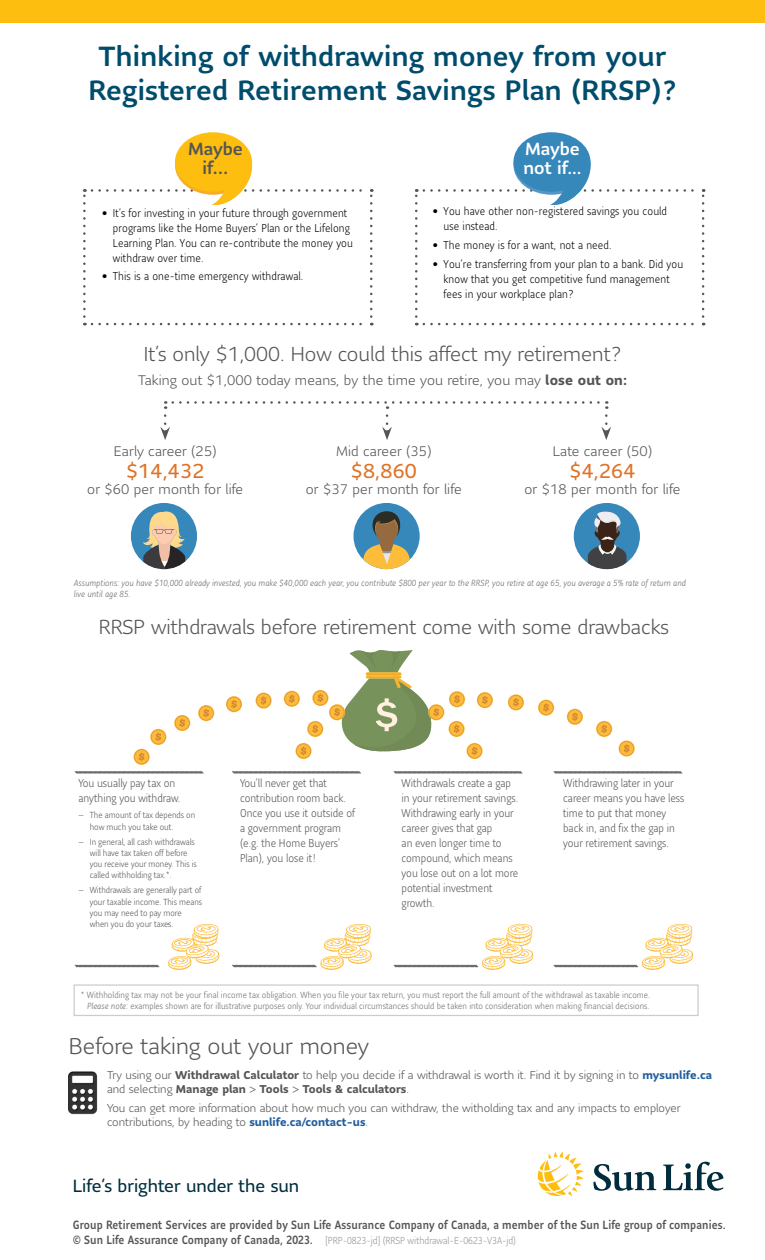
<style>
.page{position:relative;width:765px;height:1260px;background:#fff}
.page>*{position:absolute;margin:0;border:0;box-sizing:border-box;transform-origin:0 0}
.t1{font:500 27.5px/33.8px "Sun Life Sans";letter-spacing:.01em;color:#004c6c;text-align:center}
.t2{font:300 22.5px "Sun Life Sans";color:#555}
.t3{font:300 20px "Sun Life Sans";color:#555}
.t4{font:20px "Sun Life Sans";letter-spacing:.01em;color:#df7227}
.t5{font:17.5px "Sun Life Sans";color:#002d3d}
.t6{font:500 17.5px/18.8px "Sun Life Sans";color:#fff}
.t7{font:500 17.5px/18.8px "Sun Life Sans";color:#555;text-align:center}
.t8{font:300 13.75px "Sun Life Sans";letter-spacing:.01em;color:#555}
.t9{font:500 11.88px "Sun Life Sans Condensed";letter-spacing:.01em;color:#555}
.t10{font:300 11.25px/15px "Sun Life Sans Condensed";color:#555}
.t11{font:300 11.25px/15px "Sun Life Sans Condensed";letter-spacing:.01em;color:#000}
.t12{font:300 11.25px/13.8px "Sun Life Sans";color:#555}
.t13{font:300 10px "Sun Life Sans Condensed";color:#9a9696}
.t14{font:300 8.75px/11.2px "Sun Life Sans Condensed";letter-spacing:.01em;color:#6e6c6c;text-align:right}
.t15{font:300 8.75px/11.2px "Sun Life Sans Condensed";color:#555}
.t16{font:italic 300 8.75px/11.2px "Sun Life Sans Condensed";letter-spacing:.01em;color:#6e6c6c}
.s1{font-weight:700}
.s2{font-family:"Sun Life Sans"}
.s3{font-style:italic}
.s4{font-weight:700;color:#215e9e}
.s5{font-weight:500;font-size:11.88px;color:#555}
</style>
<div class="page">
<svg style="left:83px;top:189px;width:3px;height:128px"></svg>
<svg style="left:92px;top:323px;width:280px;height:2px"></svg>
<svg style="left:415px;top:189px;width:3px;height:128px"></svg>
<svg style="left:424px;top:323px;width:280px;height:2px"></svg>
<svg style="left:424px;top:132px;width:280px;height:185px"></svg>
<svg style="left:92px;top:132px;width:280px;height:185px"></svg>
<svg style="left:160px;top:416px;width:10px;height:24px"></svg>
<svg style="left:382px;top:416px;width:10px;height:24px"></svg>
<svg style="left:601px;top:416px;width:10px;height:24px"></svg>
<svg style="left:173px;top:401px;width:434px;height:8px"></svg>
<svg style="left:74px;top:964px;width:86px;height:4px"></svg>
<svg style="left:508px;top:694px;width:16px;height:16px"></svg>
<svg style="left:509px;top:695px;width:14px;height:15px"></svg>
<svg style="left:538px;top:700px;width:16px;height:16px"></svg>
<svg style="left:539px;top:700px;width:14px;height:15px"></svg>
<svg style="left:567px;top:709px;width:16px;height:16px"></svg>
<svg style="left:568px;top:709px;width:14px;height:15px"></svg>
<svg style="left:596px;top:721px;width:16px;height:16px"></svg>
<svg style="left:597px;top:722px;width:15px;height:14px"></svg>
<svg style="left:619px;top:740px;width:16px;height:17px"></svg>
<svg style="left:619px;top:741px;width:15px;height:15px"></svg>
<svg style="left:285px;top:650px;width:207px;height:108px"></svg>
<svg style="left:256px;top:693px;width:16px;height:16px"></svg>
<svg style="left:256px;top:693px;width:15px;height:15px"></svg>
<svg style="left:226px;top:696px;width:16px;height:16px"></svg>
<svg style="left:227px;top:697px;width:14px;height:15px"></svg>
<svg style="left:198px;top:705px;width:16px;height:16px"></svg>
<svg style="left:199px;top:706px;width:15px;height:14px"></svg>
<svg style="left:174px;top:715px;width:16px;height:16px"></svg>
<svg style="left:175px;top:716px;width:15px;height:14px"></svg>
<svg style="left:134px;top:730px;width:32px;height:34px"></svg>
<div style="left:0;top:0;width:765px;height:22px;background:#febe10"></div>
<div style="left:131px;top:503px;width:66px;height:66px;background:#3687ba;border-radius:50%"></div>
<svg style="left:143px;top:509px;width:42px;height:60px"></svg>
<div style="left:354px;top:503px;width:66px;height:66px;background:#3687ba;border-radius:50%"></div>
<svg style="left:363px;top:505px;width:47px;height:64px"></svg>
<div style="left:574px;top:503px;width:66px;height:66px;background:#3687ba;border-radius:50%"></div>
<svg style="left:588px;top:511px;width:38px;height:58px"></svg>
<svg style="left:168px;top:924px;width:51px;height:46px"></svg>
<svg style="left:74px;top:771px;width:130px;height:3px"></svg>
<svg style="left:232px;top:771px;width:129px;height:3px"></svg>
<svg style="left:232px;top:924px;width:140px;height:46px"></svg>
<svg style="left:393px;top:771px;width:130px;height:3px"></svg>
<svg style="left:393px;top:924px;width:140px;height:46px"></svg>
<svg style="left:553px;top:771px;width:130px;height:3px"></svg>
<svg style="left:553px;top:924px;width:140px;height:46px"></svg>
<div style="left:74px;top:984px;width:625px;height:32px;border:1px solid #cecccb"></div>
<img style="left:68px;top:1071px;width:30px;height:44px">
<svg style="left:593px;top:1164px;width:63px;height:27px"></svg>
<svg style="left:663px;top:1162px;width:61px;height:29px"></svg>
<svg style="left:538px;top:1152px;width:46px;height:45px"></svg>
<h1 class="t1" style="left:88px;top:39px;width:590px">Thinking of withdrawing money from your<br>Registered Retirement Savings Plan (RRSP)?</h1>
<h3 class="t7" style="left:188px;top:139px;width:56px">Maybe if…</h3>
<p class="t11" style="left:113px;top:205px;width:241px;text-indent:-11px">• It’s for investing in your future through government programs like the Home Buyers’ Plan or the Lifelong Learning Plan. You can re-contribute the money you withdraw over time.</p>
<p class="t11" style="left:102px;top:269px;width:203px">• This is a one-time emergency withdrawal.</p>
<h3 class="t6" style="left:523px;top:139px;width:60px">Maybe not if...</h3>
<p class="t11" style="left:444px;top:204px;width:225px;text-indent:-11px">• You have other non-registered savings you could use instead.</p>
<p class="t11" style="left:432px;top:237px;width:181px">• The money is for a want, not a need.</p>
<p class="t11" style="left:444px;top:256px;width:241px;text-indent:-11px">• You’re transferring from your plan to a bank. Did you know that you get competitive fund management fees in your workplace plan?</p>
<h3 class="t3" style="left:144px;top:341px;width:479px">It’s only $1,000. How could this affect my retirement?</h3>
<p class="t8" style="left:138px;top:371px;width:490px">Taking out $1,000 today means, by the time you retire, you may <span class="s1">lose out on:</span></p>
<p class="t8" style="left:114px;top:442px;width:104px">Early career (25)</p>
<h3 class="t4" style="left:126px;top:457px;width:80px">$14,432</h3>
<p class="t8" style="left:87px;top:480px;width:157px">or $60 per month for life</p>
<p class="t8" style="left:336px;top:442px;width:97px">Mid career (35)</p>
<h3 class="t4" style="left:351px;top:457px;width:68px">$8,860</h3>
<p class="t8" style="left:306px;top:480px;width:157px">or $37 per month for life</p>
<p class="t8" style="left:553px;top:442px;width:101px">Late career (50)</p>
<h3 class="t4" style="left:569px;top:457px;width:68px">$4,264</h3>
<p class="t8" style="left:525px;top:480px;width:157px">or $18 per month for life</p>
<p class="t16" style="left:74px;top:577px;width:614px">Assumptions: you have $10,000 already invested, you make $40,000 each year, you contribute $800 per year to the RRSP, you retire at age 65, you average a 5% rate of return and live until age 85.</p>
<h3 class="t3" style="left:99px;top:614px;width:571px">RRSP withdrawals before retirement come with some drawbacks</h3>
<p class="t10" style="left:79px;top:775px;width:103px">You usually pay tax on anything you withdraw.</p>
<p class="t15" style="left:90px;top:810px;width:107px;text-indent:-11px"><span class="s2">–</span> The amount of tax depends on how much you take out.</p>
<p class="t15" style="left:90px;top:836px;width:109px;text-indent:-11px"><span class="s2">–</span> In general, all cash withdrawals will have tax taken off before you receive your money. This is called withholding tax.*.</p>
<p class="t15" style="left:90px;top:885px;width:114px;text-indent:-11px"><span class="s2">–</span> Withdrawals are generally part of your taxable income. This means you may need to pay more when you do your taxes.</p>
<p class="t10" style="left:240px;top:775px;width:116px">You’ll never get that contribution room back.<br>Once you use it outside of a government program (e.g. the Home Buyers’<br>Plan), you lose it!</p>
<p class="t10" style="left:402px;top:775px;width:118px">Withdrawals create a gap in your retirement savings.<br>Withdrawing early in your career gives that gap<br>an even longer time to compound, which means you lose out on a lot more potential investment growth.</p>
<p class="t10" style="left:563px;top:775px;width:123px">Withdrawing later in your career means you have less time to put that money back in, and fix the gap in your retirement savings.</p>
<p class="t14" style="left:80px;top:989px;width:571px">* Withholding tax may not be your final income tax obligation. When you file your tax return, you must report the full amount of the withdrawal as taxable income.<br><span class="s3">Please note:</span> examples shown are for illustrative purposes only. Your individual circumstances should be taken into consideration when making financial decisions.</p>
<h2 class="t2" style="left:69px;top:1031px;width:302px">Before taking out your money</h2>
<p class="t12" style="left:107px;top:1068px;width:606px">Try using our <span class="s1">Withdrawal Calculator</span> to help you decide if a withdrawal is worth it. Find it by signing in to <span class="s4">mysunlife.ca </span>and selecting <span class="s1">Manage plan</span> &gt; <span class="s1">Tools</span> &gt; <span class="s1">Tools &amp; calculators</span>.</p>
<p class="t12" style="left:107px;top:1101px;width:575px">You can get more information about how much you can withdraw, the witholding tax and any impacts to employer contributions, by heading to <span class="s4">sunlife.ca/contact-us</span>.</p>
<h3 class="t5" style="left:73px;top:1174px;width:228px">Life’s brighter under the sun</h3>
<p class="t9" style="left:73px;top:1216px;width:655px">Group Retirement Services are provided by Sun Life Assurance Company of Canada, a member of the Sun Life group of companies.</p>
<p class="t13" style="left:73px;top:1234px;width:445px"><span class="s5">© Sun Life Assurance Company of Canada, 2023.</span> [PRP-0823-jd] (RRSP withdrawal-E-0623-V3A-jd)</p>
</div>
